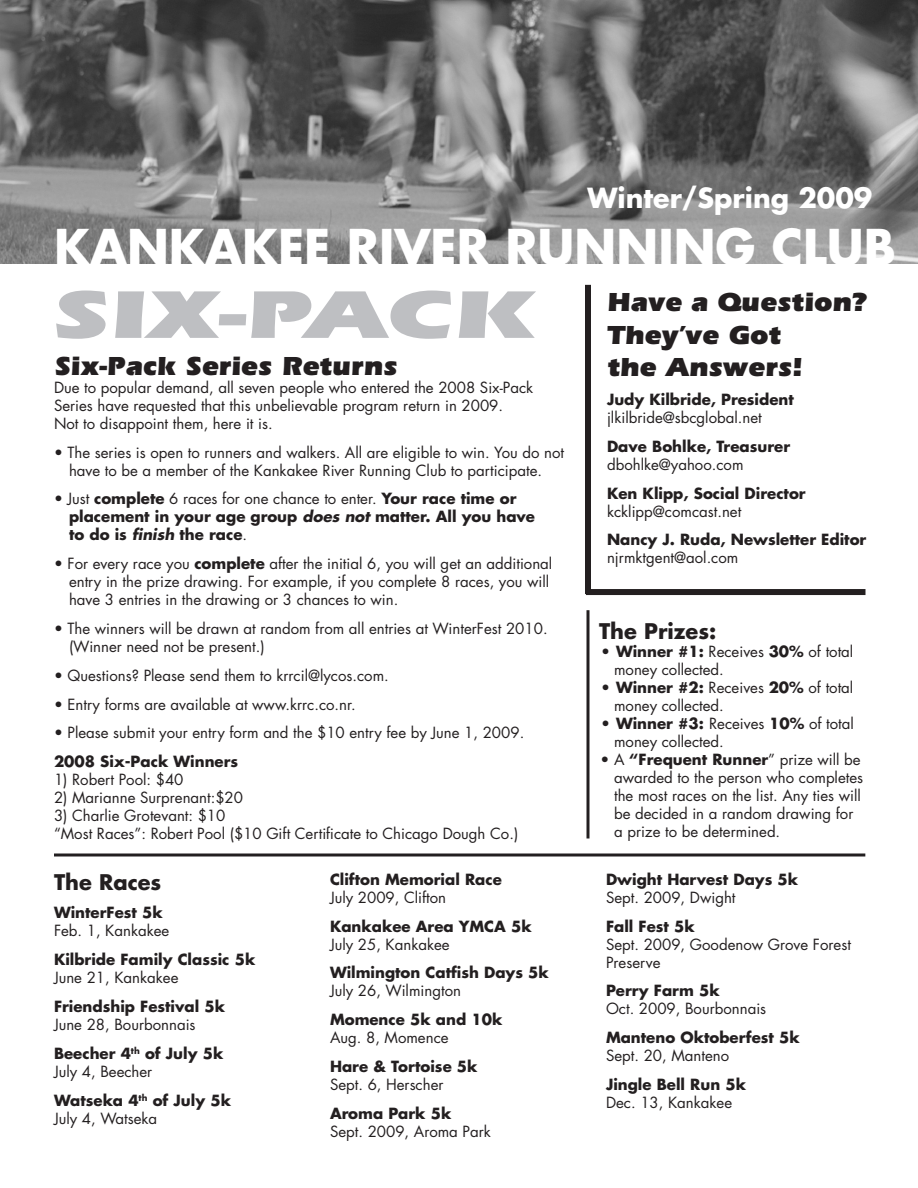
<style>
.page{position:relative;width:918px;height:1188px;background:#fff}
.page>*{position:absolute;margin:0;border:0;box-sizing:border-box;transform-origin:0 0}
.t1{font:900 69.6px "Itc Eras";color:#bebfc2;scale:1.39 1}
.t2{font:700 48px "Futura";color:#fff}
.t3{font:900 27px/32.4px "Itc Eras";color:#231f20}
.t4{font:700 27px "Futura";color:#fff}
.t5{font:700 21px "Futura";color:#231f20}
.t6{font:15px/18px "Futura";color:#231f20}
.t7{font:700 15px/18px "Futura";color:#231f20}
.s1{font-weight:400}
.s2{font-style:italic}
.s3{font-weight:700}
</style>
<div class="page">
<img style="left:1px;top:0;width:917px;height:263px">
<div style="left:586px;top:589px;width:280px;height:6px;background:#231f20"></div>
<div style="left:585px;top:285px;width:6px;height:309px;background:#231f20"></div>
<hr style="left:54px;top:854px;width:811px;height:2px;background:#231f20">
<svg style="left:586px;top:610px;width:4px;height:228px"></svg>
<h3 class="t4" style="left:587px;top:180px;width:287px">Winter/Spring 2009</h3>
<h2 class="t2" style="left:54px;top:213px;width:843px">Kankakee River Running Club</h2>
<h1 class="t1" style="left:50px;top:275px;width:351px">six-Pack</h1>
<h3 class="t3" style="left:54px;top:350px;width:345px">Six-Pack Series Returns</h3>
<p class="t6" style="left:54px;top:378px;width:481px">Due to popular demand, all seven people who entered the 2008 Six-Pack<br>Series have requested that this unbelievable program return in 2009.<br>Not to disappoint them, here it is.</p>
<p class="t6" style="left:54px;top:443px;width:512px;text-align:center">• The series is open to runners and walkers. All are eligible to win. You do not have to be a member of the Kankakee River Running Club to participate.</p>
<p class="t7" style="left:69px;top:489px;width:468px;text-indent:-15px"><span class="s1">• Just</span> complete <span class="s1">6 races for one chance to enter.</span> Your race time or placement in your age group <span class="s2">does not</span> matter. All you have to do is <span class="s2">finish</span> the race<span class="s1">.</span></p>
<p class="t6" style="left:69px;top:555px;width:485px;text-indent:-15px">• For every race you <span class="s3">complete</span> after the initial 6, you will get an additional entry in the prize drawing. For example, if you complete 8 races, you will have 3 entries in the drawing or 3 chances to win.</p>
<p class="t6" style="left:69px;top:619px;width:480px;text-indent:-15px">• The winners will be drawn at random from all entries at WinterFest 2010. (Winner need not be present.)</p>
<p class="t6" style="left:54px;top:666px;width:336px">• Questions? Please send them to krrcil@lycos.com.</p>
<p class="t6" style="left:54px;top:695px;width:303px">• Entry forms are available at www.krrc.co.nr.</p>
<p class="t6" style="left:54px;top:724px;width:472px">• Please submit your entry form and the $10 entry fee by June 1, 2009.</p>
<p class="t7" style="left:54px;top:752px;width:186px">2008 Six-Pack Winners</p>
<p class="t6" style="left:54px;top:771px;width:131px">1) Robert Pool: $40</p>
<p class="t6" style="left:54px;top:789px;width:191px">2) Marianne Surprenant:$20</p>
<p class="t6" style="left:54px;top:807px;width:466px">3) Charlie Grotevant: $10<br>“Most Races”: Robert Pool ($10 Gift Certificate to Chicago Dough Co.)</p>
<h3 class="t5" style="left:54px;top:867px;width:109px">The Races</h3>
<p class="t7" style="left:54px;top:903px;width:110px">WinterFest 5k</p>
<p class="t6" style="left:54px;top:922px;width:117px">Feb. 1, Kankakee</p>
<p class="t7" style="left:54px;top:950px;width:203px">Kilbride Family Classic 5k</p>
<p class="t6" style="left:54px;top:968px;width:126px">June 21, Kankakee</p>
<p class="t7" style="left:54px;top:997px;width:173px">Friendship Festival 5k</p>
<p class="t6" style="left:54px;top:1010px;width:171px;line-height:28.8px">June 28, Bourbonnais<br><span class="s3">Beecher 4</span><sup>th</sup> <span class="s3">of July 5k</span></p>
<p class="t7" style="left:54px;top:1056px;width:178px;line-height:28.8px"><span class="s1">July 4, Beecher<br></span>Watseka 4<sup>th</sup> of July 5k</p>
<p class="t6" style="left:54px;top:1109px;width:105px">July 4, Watseka</p>
<p class="t7" style="left:330px;top:870px;width:173px">Clifton Memorial Race</p>
<p class="t6" style="left:330px;top:888px;width:118px">July 2009, Clifton</p>
<p class="t7" style="left:330px;top:916px;width:203px">Kankakee Area YMCA 5k</p>
<p class="t6" style="left:330px;top:935px;width:121px">July 25, Kankakee</p>
<p class="t7" style="left:330px;top:963px;width:220px">Wilmington Catfish Days 5k</p>
<p class="t6" style="left:330px;top:982px;width:133px">July 26, Wilmington</p>
<p class="t7" style="left:330px;top:1010px;width:174px">Momence 5k and 10k</p>
<p class="t6" style="left:330px;top:1028px;width:120px">Aug. 8, Momence</p>
<p class="t7" style="left:330px;top:1057px;width:149px">Hare &amp; Tortoise 5k</p>
<p class="t6" style="left:330px;top:1075px;width:115px">Sept. 6, Herscher</p>
<p class="t7" style="left:330px;top:1104px;width:123px">Aroma Park 5k</p>
<p class="t6" style="left:330px;top:1122px;width:162px">Sept. 2009, Aroma Park</p>
<h3 class="t3" style="left:607px;top:286px;width:261px">Have a Question?<br>They’ve Got<br>the Answers!</h3>
<p class="t7" style="left:607px;top:390px;width:188px">Judy Kilbride, President</p>
<p class="t6" style="left:607px;top:408px;width:156px">jlkilbride@sbcglobal.net</p>
<p class="t7" style="left:607px;top:437px;width:185px">Dave Bohlke, Treasurer</p>
<p class="t6" style="left:607px;top:455px;width:138px">dbohlke@yahoo.com</p>
<p class="t7" style="left:607px;top:484px;width:200px">Ken Klipp, Social Director</p>
<p class="t6" style="left:607px;top:502px;width:136px">kcklipp@comcast.net</p>
<p class="t7" style="left:607px;top:530px;width:261px">Nancy J. Ruda, Newsletter Editor</p>
<p class="t6" style="left:607px;top:549px;width:133px">njrmktgent@aol.com</p>
<h3 class="t5" style="left:599px;top:617px;width:119px">The Prizes:</h3>
<p class="t6" style="left:614px;top:643px;width:241px;text-indent:-14px"><span class="s3">• Winner #1:</span> Receives <span class="s3">30%</span> of total money collected.</p>
<p class="t6" style="left:614px;top:679px;width:241px;text-indent:-14px"><span class="s3">• Winner #2:</span> Receives <span class="s3">20%</span> of total money collected.</p>
<p class="t6" style="left:614px;top:715px;width:241px;text-indent:-14px"><span class="s3">• Winner #3:</span> Receives <span class="s3">10%</span> of total money collected.</p>
<p class="t6" style="left:614px;top:751px;width:251px;text-indent:-14px">• A <span class="s3">“Frequent Runner</span>” prize will be awarded to the person who completes the most races on the list. Any ties will be decided in a random drawing for a prize to be determined.</p>
<p class="t7" style="left:606px;top:870px;width:194px">Dwight Harvest Days 5k</p>
<p class="t6" style="left:606px;top:888px;width:131px">Sept. 2009, Dwight</p>
<p class="t7" style="left:606px;top:916px;width:90px">Fall Fest 5k</p>
<p class="t6" style="left:606px;top:935px;width:246px">Sept. 2009, Goodenow Grove Forest<br>Preserve</p>
<p class="t7" style="left:606px;top:981px;width:115px">Perry Farm 5k</p>
<p class="t6" style="left:606px;top:1000px;width:162px">Oct. 2009, Bourbonnais</p>
<p class="t7" style="left:606px;top:1028px;width:195px">Manteno Oktoberfest 5k</p>
<p class="t6" style="left:606px;top:1046px;width:125px">Sept. 20, Manteno</p>
<p class="t7" style="left:606px;top:1075px;width:142px">Jingle Bell Run 5k</p>
<p class="t6" style="left:606px;top:1093px;width:128px">Dec. 13, Kankakee</p>
</div>
